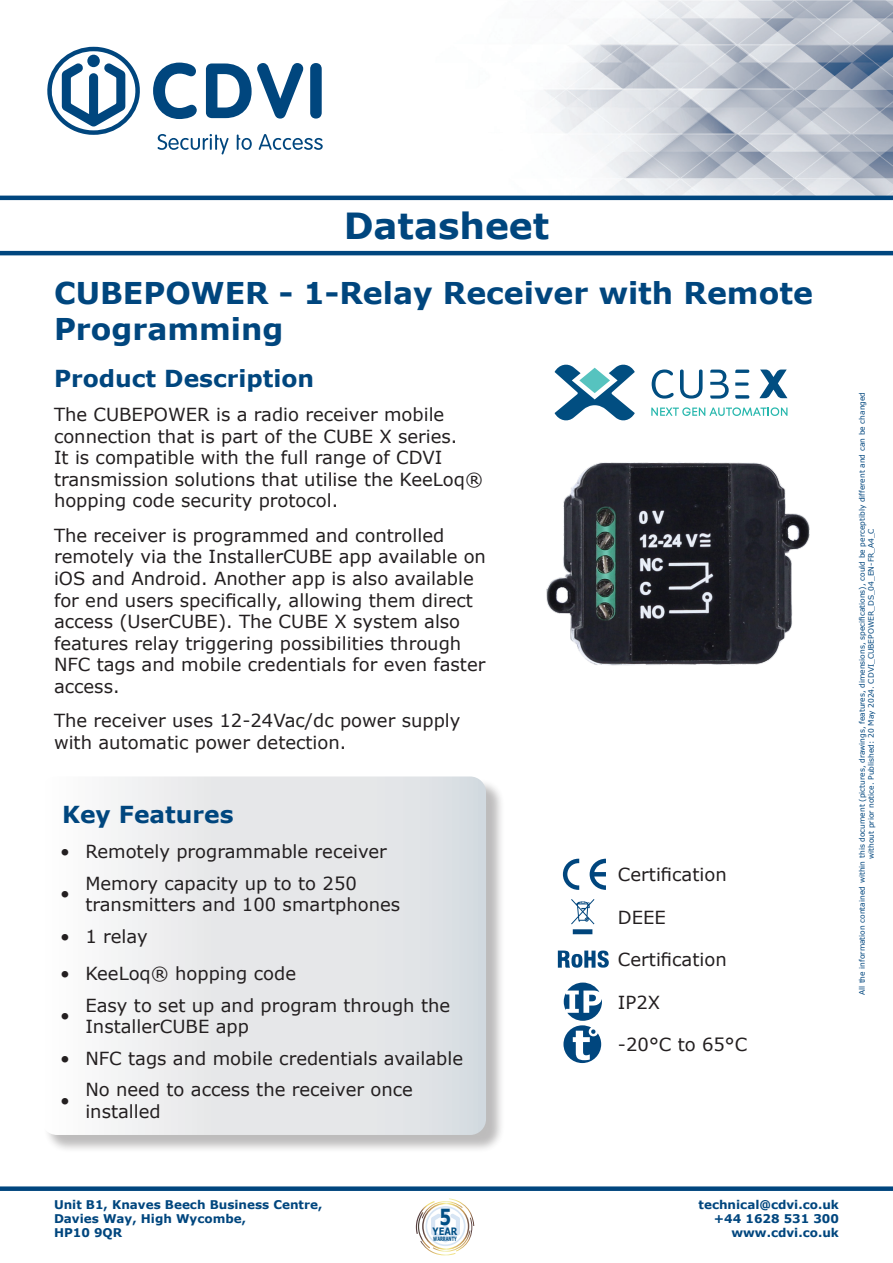
<style>
.page{position:relative;width:893px;height:1263px;background:#fff}
.page>*{position:absolute;margin:0;border:0;box-sizing:border-box;transform-origin:0 0}
.t1{font:700 36px "Verdana";color:#00467e}
.Product_Name___Description{font:700 30px/36px "Verdana";color:#00467e}
.Section_Title{font:700 23.4px "Verdana";color:#00467e}
.t2{font:18px/21.6px "Verdana";color:#231f20}
.t3{font:700 12px/14.4px "Verdana";color:#00467e;text-align:right}
.t4{font:700 10.2px "Verdana";color:#014f85;scale:.82 1}
.t5{font:7.5px "Verdana";color:#00467e}
.t6{font:700 5.85px "Verdana";color:#014f85;scale:.62 1}
</style>
<div class="page">
<div style="left:0;top:1186px;width:893px;height:5px;background:#00467e"></div>
<img style="left:336px;top:0;width:557px;height:196px">
<hr style="left:0;top:196px;width:893px;height:4px;background:#00467e">
<svg style="left:47px;top:47px;width:93px;height:88px"></svg>
<svg style="left:158px;top:134px;width:71px;height:20px"></svg>
<svg style="left:237px;top:135px;width:15px;height:15px"></svg>
<svg style="left:259px;top:134px;width:64px;height:16px"></svg>
<svg style="left:153px;top:63px;width:44px;height:56px"></svg>
<svg style="left:206px;top:63px;width:97px;height:56px"></svg>
<div style="left:310px;top:63px;width:12px;height:56px;background:#00467e;border-radius:6px"></div>
<svg style="left:416px;top:1198px;width:58px;height:57px"></svg>
<hr style="left:0;top:251px;width:893px;height:4px;background:#00467e">
<div style="left:44px;top:779px;width:461px;height:374px;background:#231f20;opacity:.3"></div>
<svg style="left:44px;top:776px;width:442px;height:359px"></svg>
<svg style="left:590px;top:859px;width:16px;height:31px"></svg>
<svg style="left:563px;top:859px;width:16px;height:31px"></svg>
<svg style="left:571px;top:899px;width:23px;height:35px"></svg>
<svg style="left:558px;top:950px;width:51px;height:18px"></svg>
<svg style="left:563px;top:982px;width:39px;height:81px"></svg>
<img style="left:546px;top:462px;width:264px;height:204px">
<svg style="left:759px;top:370px;width:28px;height:28px"></svg>
<svg style="left:651px;top:407px;width:136px;height:9px"></svg>
<svg style="left:555px;top:364px;width:80px;height:57px"></svg>
<svg style="left:652px;top:369px;width:22px;height:30px"></svg>
<svg style="left:680px;top:369px;width:23px;height:30px"></svg>
<svg style="left:710px;top:370px;width:19px;height:29px"></svg>
<svg style="left:735px;top:370px;width:14px;height:29px"></svg>
<p class="t1" style="left:344px;top:203px;width:207px">Datasheet</p>
<p class="Product_Name___Description" style="left:54px;top:275px;width:760px">CUBEPOWER - 1-Relay Receiver with Remote<br>Programming</p>
<p class="Section_Title" style="left:54px;top:363px;width:262px">Product Description</p>
<p class="t2" style="left:54px;top:404px;width:430px">The CUBEPOWER is a radio receiver mobile connection that is part of the CUBE X series.<br>It is compatible with the full range of CDVI transmission solutions that utilise the KeeLoq® hopping code security protocol.</p>
<p class="t2" style="left:54px;top:525px;width:434px">The receiver is programmed and controlled remotely via the InstallerCUBE app available on iOS and Android. Another app is also available for end users specifically, allowing them direct access (UserCUBE). The CUBE X system also features relay triggering possibilities through NFC tags and mobile credentials for even faster access.</p>
<p class="t2" style="left:54px;top:710px;width:408px">The receiver uses 12-24Vac/dc power supply with automatic power detection.</p>
<p class="Section_Title" style="left:62px;top:799px;width:173px">Key Features</p>
<p class="t2" style="left:60px;top:841px;width:11px">•</p>
<p class="t2" style="left:85px;top:841px;width:303px">Remotely programmable receiver</p>
<p class="t2" style="left:60px;top:883px;width:11px">•</p>
<p class="t2" style="left:85px;top:872px;width:316px">Memory capacity up to to 250 transmitters and 100 smartphones</p>
<p class="t2" style="left:60px;top:926px;width:11px">•</p>
<p class="t2" style="left:85px;top:926px;width:64px">1 relay</p>
<p class="t2" style="left:60px;top:963px;width:11px">•</p>
<p class="t2" style="left:85px;top:963px;width:212px">KeeLoq® hopping code</p>
<p class="t2" style="left:60px;top:1005px;width:11px">•</p>
<p class="t2" style="left:85px;top:994px;width:366px">Easy to set up and program through the<br>InstallerCUBE app</p>
<p class="t2" style="left:60px;top:1048px;width:11px">•</p>
<p class="t2" style="left:85px;top:1048px;width:379px">NFC tags and mobile credentials available</p>
<p class="t2" style="left:60px;top:1090px;width:11px">•</p>
<p class="t2" style="left:85px;top:1079px;width:329px">No need to access the receiver once installed</p>
<p class="t2" style="left:618px;top:864px;width:110px">Certification</p>
<p class="t2" style="left:618px;top:906px;width:50px">DEEE</p>
<p class="t2" style="left:618px;top:949px;width:110px">Certification</p>
<p class="t2" style="left:618px;top:991px;width:44px">IP2X</p>
<p class="t2" style="left:618px;top:1034px;width:131px">-20°C to 65°C</p>
<p class="t5" style="left:857px;top:995px;width:605px;rotate:-90deg">All the information contained within this document (pictures, drawings, features, dimensions, specifications), could be perceptibly different and can be changed</p>
<p class="t5" style="left:866px;top:859px;width:332px;rotate:-90deg">without prior notice. Published: 20 May 2024. CDVI_CUBEPOWER_DS_04_EN-FR_A4_C</p>
<p class="t3" style="left:54px;top:1197px;width:270px;text-align:left">Unit B1, Knaves Beech Business Centre,<br>Davies Way, High Wycombe,<br>HP10 9QR</p>
<p class="t4" style="left:433px;top:1224px;width:32px">YEAR<sup>5</sup></p>
<p class="t6" style="left:433px;top:1235px;width:40px">WARRANTY</p>
<p class="t3" style="left:699px;top:1197px;width:142px">technical@cdvi.co.uk +44 1628 531 300 www.cdvi.co.uk</p>
</div>
